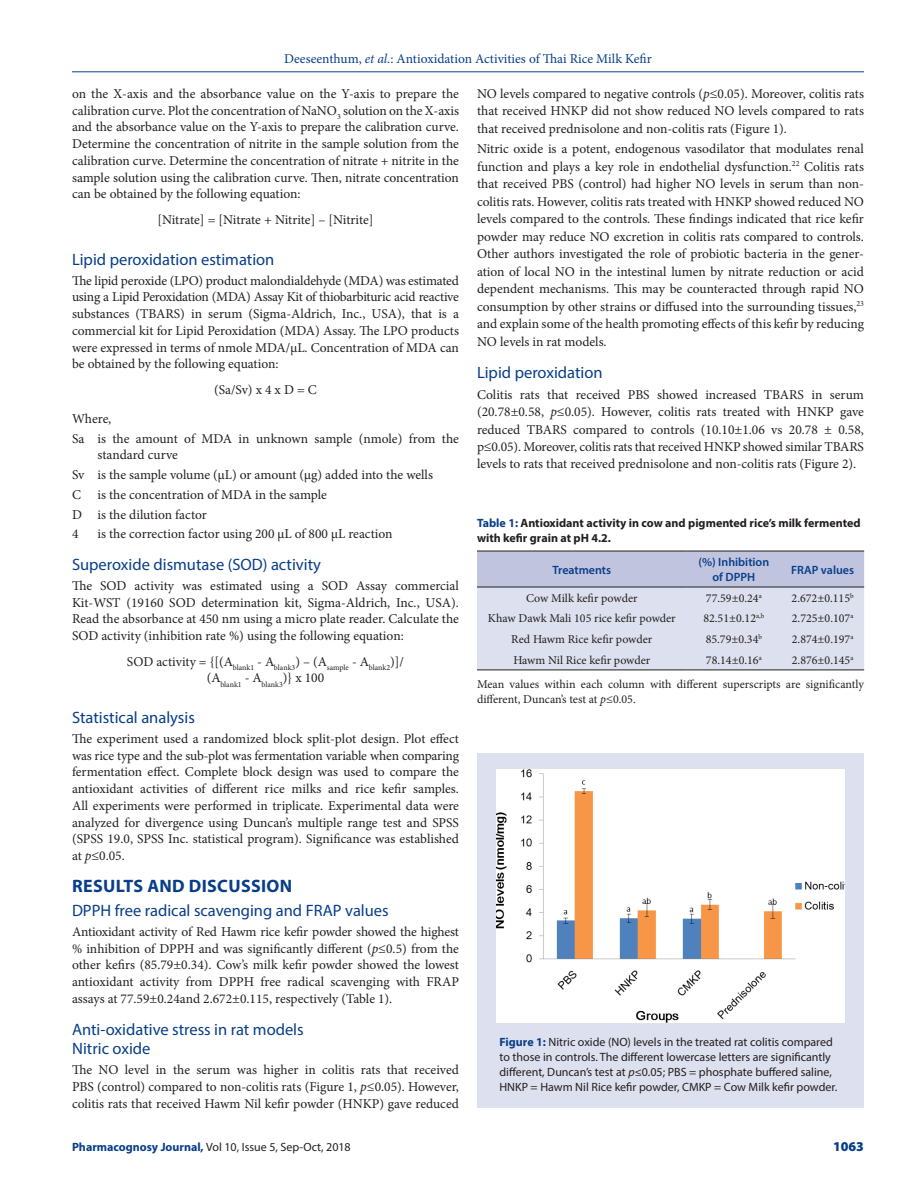
<style>
.page{position:relative;width:918px;height:1188px;background:#fff}
.page>*{position:absolute;margin:0;border:0;box-sizing:border-box;transform-origin:0 0}
._1_HD{font:700 18px "Myriad Pro";letter-spacing:.02em;color:#083e89}
._2_HD{font:16.5px "Myriad Pro";color:#083e89}
.TXT{font:13.5px/16.8px "Minion Pro";color:#231f20;text-align:justify}
.Equation{font:13.5px "Minion Pro";letter-spacing:-.005em;color:#231f20}
.t1{font:13.5px "Minion Pro";color:#083e89}
.RRH{font:900 13.5px "Myriad Pro";color:#083e89}
.FIG_CAP{font:12px/15px "Myriad Pro";color:#231f20}
.TB{font:12px "Minion Pro";color:#231f20}
.TFN{font:12px/15px "Minion Pro";color:#231f20}
.TT{font:700 12px/15px "Myriad Pro";color:#231f20}
.RRH-2{font:12px "Myriad Pro";color:#231f20}
.TCH{font:600 12px/15px "Myriad Pro";color:#083e89;text-align:center}
.Equation-2{font:7.8px "Minion Pro";color:#231f20}
.s1{font-style:italic}
.s2{color:#083e89}
.s3{font-weight:700;color:#083e89}
</style>
<div class="page">
<hr style="left:72px;top:72px;width:792px;height:1px;background:#083e89">
<svg style="left:477px;top:552px;width:387px;height:118px;background:#d2d5e7"></svg>
<hr style="left:477px;top:551px;width:210px;height:1px;background:#231f20">
<hr style="left:687px;top:551px;width:94px;height:1px;background:#231f20">
<hr style="left:781px;top:551px;width:83px;height:1px;background:#231f20">
<hr style="left:477px;top:587px;width:210px;height:1px;background:#231f20">
<hr style="left:687px;top:587px;width:94px;height:1px;background:#231f20">
<hr style="left:781px;top:587px;width:83px;height:1px;background:#231f20">
<hr style="left:477px;top:670px;width:210px;height:1px;background:#231f20">
<hr style="left:687px;top:670px;width:94px;height:1px;background:#231f20">
<hr style="left:781px;top:670px;width:83px;height:1px;background:#231f20">
<div style="left:477px;top:753px;width:387px;height:355px;background:#dde0ee"></div>
<img style="left:496px;top:770px;width:348px;height:252px">
<p class="t1" style="left:284px;top:50px;width:369px">Deeseenthum, <span class="s1">et al</span>.: Antioxidation Activities of Thai Rice Milk Kefir</p>
<p class="TXT" style="left:72px;top:85px;width:389px">on the X-axis and the absorbance value on the Y-axis to prepare the calibration curve. Plot the concentration of NaNO<sub>3</sub> solution on the X-axis and the absorbance value on the Y-axis to prepare the calibration curve.<br>Determine the concentration of nitrite in the sample solution from the calibration curve. Determine the concentration of nitrate + nitrite in the sample solution using the calibration curve. Then, nitrate concentration can be obtained by the following equation:</p>
<p class="Equation" style="left:157px;top:211px;width:218px">[Nitrate] = [Nitrate + Nitrite] – [Nitrite]</p>
<p class="_2_HD" style="left:72px;top:249px;width:204px">Lipid peroxidation estimation</p>
<p class="TXT" style="left:72px;top:272px;width:389px">The lipid peroxide (LPO) product malondialdehyde (MDA) was estimated using a Lipid Peroxidation (MDA) Assay Kit of thiobarbituric acid reactive substances (TBARS) in serum (Sigma-Aldrich, Inc., USA), that is a commercial kit for Lipid Peroxidation (MDA) Assay. The LPO products were expressed in terms of nmole MDA/μL. Concentration of MDA can be obtained by the following equation:</p>
<p class="Equation" style="left:214px;top:381px;width:104px">(Sa/Sv) x 4 x D = C</p>
<p class="TXT" style="left:72px;top:410px;width:41px">Where,</p>
<p class="TXT" style="left:98px;top:430px;width:363px;text-indent:-26px">Sa is the amount of MDA in unknown sample (nmole) from the standard curve</p>
<p class="TXT" style="left:72px;top:466px;width:362px">Sv is the sample volume (μL) or amount (μg) added into the wells</p>
<p class="TXT" style="left:72px;top:486px;width:257px">C is the concentration of MDA in the sample</p>
<p class="TXT" style="left:72px;top:506px;width:136px">D is the dilution factor</p>
<p class="TXT" style="left:72px;top:526px;width:8px">4</p>
<p class="TXT" style="left:98px;top:526px;width:297px">is the correction factor using 200 μL of 800 μL reaction</p>
<p class="_2_HD" style="left:72px;top:554px;width:251px">Superoxide dismutase (SOD) activity</p>
<p class="TXT" style="left:72px;top:577px;width:389px">The SOD activity was estimated using a SOD Assay commercial Kit-WST (19160 SOD determination kit, Sigma-Aldrich, Inc., USA).<br>Read the absorbance at 450 nm using a micro plate reader. Calculate the SOD activity (inhibition rate %) using the following equation:</p>
<p class="Equation" style="left:127px;top:652px;width:279px">SOD activity = {[(A<sub>blank1</sub> - A<sub>blank3</sub>) – (A<sub>sample</sub> - A<sub>blank2</sub>)]/</p>
<p class="Equation-2" style="left:207px;top:679px;width:119px"><sup>(A</sup>blank1 <sup>-</sup> <sup>A</sup>blank3<sup>)}</sup> <sup>x</sup> <sup>100</sup></p>
<p class="_2_HD" style="left:72px;top:708px;width:124px">Statistical analysis</p>
<p class="TXT" style="left:72px;top:730px;width:389px">The experiment used a randomized block split-plot design. Plot effect was rice type and the sub-plot was fermentation variable when comparing fermentation effect. Complete block design was used to compare the antioxidant activities of different rice milks and rice kefir samples.<br>All experiments were performed in triplicate. Experimental data were analyzed for divergence using Duncan’s multiple range test and SPSS (SPSS 19.0, SPSS Inc. statistical program). Significance was established at <span class="s1">p</span>≤0.05.</p>
<p class="_1_HD" style="left:72px;top:874px;width:222px">RESULTS AND DISCUSSION</p>
<p class="_2_HD" style="left:72px;top:900px;width:318px">DPPH free radical scavenging and FRAP values</p>
<p class="TXT" style="left:72px;top:923px;width:389px">Antioxidant activity of Red Hawm rice kefir powder showed the highest % inhibition of DPPH and was significantly different (<span class="s1">p</span>≤0.5) from the other kefirs (85.79±0.34). Cow’s milk kefir powder showed the lowest antioxidant activity from DPPH free radical scavenging with FRAP assays at 77.59±0.24and 2.672±0.115, respectively (Table 1).</p>
<p class="_2_HD" style="left:72px;top:1019px;width:233px">Anti-oxidative stress in rat models</p>
<p class="_2_HD" style="left:72px;top:1039px;width:80px">Nitric oxide</p>
<p class="TXT" style="left:72px;top:1061px;width:388px">The NO level in the serum was higher in colitis rats that received PBS (control) compared to non-colitis rats (Figure 1, <span class="s1">p</span>≤0.05). However, colitis rats that received Hawm Nil kefir powder (HNKP) gave reduced</p>
<p class="TXT" style="left:477px;top:85px;width:389px;line-height:17.4px">NO levels compared to negative controls (<span class="s1">p</span>≤0.05). Moreover, colitis rats that received HNKP did not show reduced NO levels compared to rats that received prednisolone and non-colitis rats (Figure 1).</p>
<p class="TXT" style="left:477px;top:140px;width:389px;line-height:17.5px">Nitric oxide is a potent, endogenous vasodilator that modulates renal function and plays a key role in endothelial dysfunction.<sup>22</sup> Colitis rats that received PBS (control) had higher NO levels in serum than non&shy;colitis rats. However, colitis rats treated with HNKP showed reduced NO levels compared to the controls. These findings indicated that rice kefir powder may reduce NO excretion in colitis rats compared to controls.<br>Other authors investigated the role of probiotic bacteria in the gener&shy;ation of local NO in the intestinal lumen by nitrate reduction or acid dependent mechanisms. This may be counteracted through rapid NO consumption by other strains or diffused into the surrounding tissues,<sup>23 </sup>and explain some of the health promoting effects of this kefir by reducing NO levels in rat models.</p>
<p class="_2_HD" style="left:477px;top:362px;width:127px">Lipid peroxidation</p>
<p class="TXT" style="left:477px;top:386px;width:389px;line-height:17.5px">Colitis rats that received PBS showed increased TBARS in serum (20.78±0.58, <span class="s1">p</span>≤0.05). However, colitis rats treated with HNKP gave reduced TBARS compared to controls (10.10±1.06 vs 20.78 ± 0.58, p≤0.05). Moreover, colitis rats that received HNKP showed similar TBARS levels to rats that received prednisolone and non-colitis rats (Figure 2).</p>
<p class="TT" style="left:477px;top:515px;width:385px"><span class="s2">Table 1:</span> Antioxidant activity in cow and pigmented rice’s milk fermented with kefir grain at pH 4.2.</p>
<p class="TCH" style="left:552px;top:562px;width:60px">Treatments</p>
<p class="TCH" style="left:698px;top:554px;width:72px">(%) Inhibition of DPPH</p>
<p class="TCH" style="left:791px;top:562px;width:65px">FRAP values</p>
<p class="TB" style="left:526px;top:590px;width:113px">Cow Milk kefir powder</p>
<p class="TB" style="left:706px;top:590px;width:57px">77.59±0.24<sup>a</sup></p>
<p class="TB" style="left:792px;top:590px;width:64px">2.672±0.115<sup>b</sup></p>
<p class="TB" style="left:488px;top:611px;width:189px">Khaw Dawk Mali 105 rice kefir powder</p>
<p class="TB" style="left:703px;top:611px;width:62px">82.51±0.12<sup>a,b</sup></p>
<p class="TB" style="left:792px;top:611px;width:63px">2.725±0.107<sup>a</sup></p>
<p class="TB" style="left:511px;top:631px;width:142px">Red Hawm Rice kefir powder</p>
<p class="TB" style="left:706px;top:631px;width:58px">85.79±0.34<sup>b</sup></p>
<p class="TB" style="left:792px;top:631px;width:63px">2.874±0.197<sup>a</sup></p>
<p class="TB" style="left:513px;top:652px;width:138px">Hawm Nil Rice kefir powder</p>
<p class="TB" style="left:706px;top:652px;width:57px">78.14±0.16<sup>a</sup></p>
<p class="TB" style="left:792px;top:652px;width:63px">2.876±0.145<sup>a</sup></p>
<p class="TFN" style="left:477px;top:677px;width:389px">Mean values within each column with different superscripts are significantly different, Duncan’s test at <span class="s1">p</span>≤0.05.</p>
<p class="FIG_CAP" style="left:500px;top:1035px;width:339px"><span class="s3">Figure 1:</span> Nitric oxide (NO) levels in the treated rat colitis compared to those in controls. The different lowercase letters are significantly different, Duncan’s test at <span class="s1">p</span>≤0.05; PBS = phosphate buffered saline, HNKP = Hawm Nil Rice kefir powder, CMKP = Cow Milk kefir powder.</p>
<p class="RRH-2" style="left:72px;top:1139px;width:280px"><span class="s3">Pharmacognosy Journal,</span> Vol 10, Issue 5, Sep-Oct, 2018</p>
<p class="RRH" style="left:833px;top:1137px;width:32px">1063</p>
</div>
